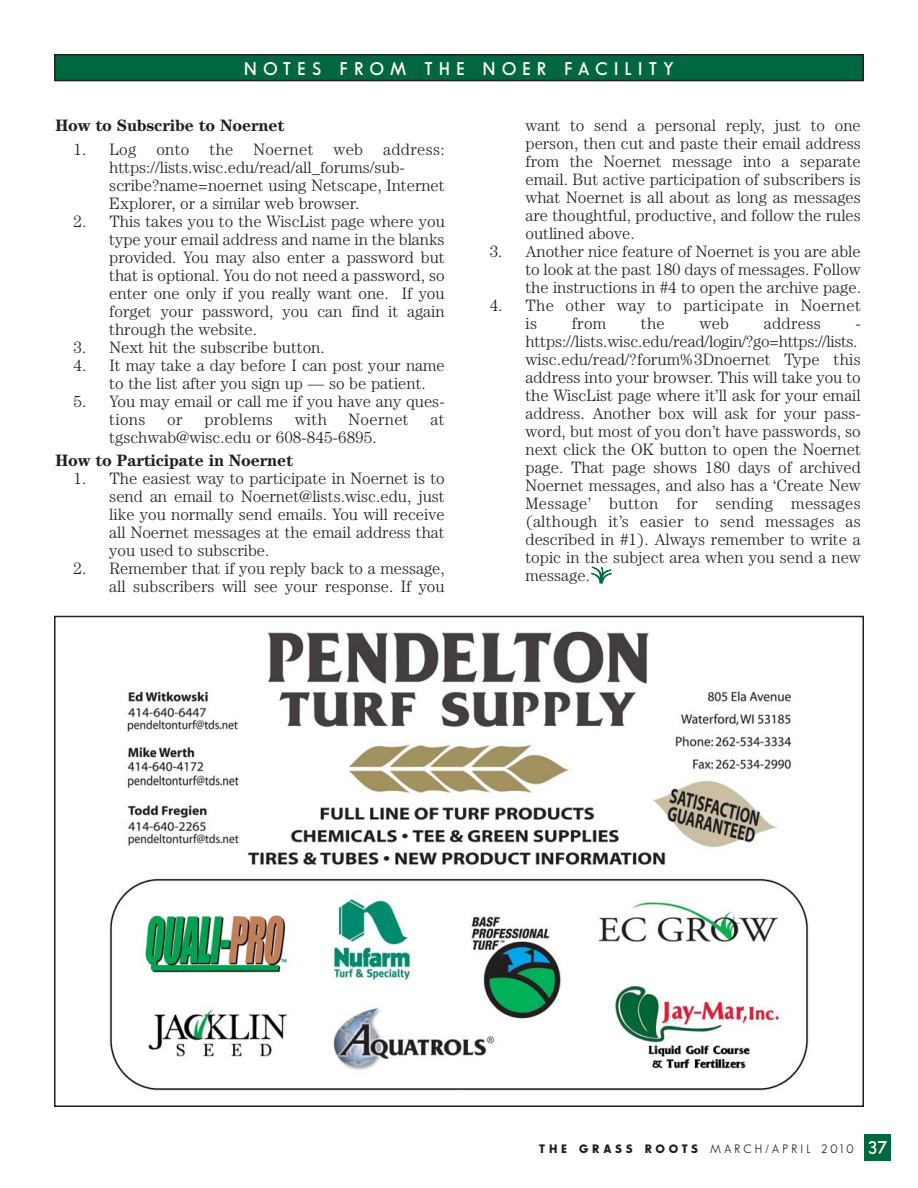
<style>
.page{position:relative;width:918px;height:1188px;background:#fff}
.page>*{position:absolute;margin:0;border:0;box-sizing:border-box;transform-origin:0 0}
.t1{font:600 18px "Sans Serif FLF";letter-spacing:.355em;color:#fff}
.t2{font:300 16.5px/18px "Century";color:#231f20}
.t3{font:300 16.5px/18px "Century";letter-spacing:.02em;color:#231f20}
.t4{font:700 16.5px "Century";letter-spacing:-.01em;color:#231f20}
.t5{font:12px "Sans Serif FLF";letter-spacing:.26em;color:#231f20}
.s1{font-weight:700}
.s2{font-weight:600;font-size:18px;color:#fff}
</style>
<div class="page">
<div style="left:55px;top:55px;width:808px;height:26px;background:#00673e"></div>
<div style="left:54px;top:54px;width:810px;height:27px;border:2px solid #231f20"></div>
<div style="left:864px;top:1134px;width:27px;height:27px;background:#00673e"></div>
<svg style="left:591px;top:567px;width:21px;height:16px"></svg>
<img style="left:109px;top:631px;width:700px;height:460px">
<p class="t1" style="left:244px;top:61px;width:431px">NOTES FROM THE NOER FACILITY</p>
<p class="t4" style="left:55px;top:120px;width:230px">How to Subscribe to Noernet</p>
<p class="t2" style="left:109px;top:141px;width:337px;text-indent:-36px">1. Log onto the Noernet web address: https://lists.wisc.edu/read/all_forums/sub&shy;scribe?name=noernet using Netscape, Internet Explorer, or a similar web browser.</p>
<p class="t2" style="left:109px;top:213px;width:337px;text-align:justify;text-indent:-36px">2. This takes you to the WiscList page where you type your email address and name in the blanks provided. You may also enter a password but that is optional. You do not need a password, so enter one only if you really want one. If you forget your password, you can find it again through the website.</p>
<p class="t2" style="left:74px;top:339px;width:253px">3. Next hit the subscribe button.</p>
<p class="t2" style="left:109px;top:357px;width:337px;text-indent:-36px">4. It may take a day before I can post your name to the list after you sign up — so be patient.</p>
<p class="t2" style="left:109px;top:393px;width:337px;text-indent:-36px">5. You may email or call me if you have any ques&shy;tions</p>
<p class="t2" style="left:167px;top:411px;width:17px">or</p>
<p class="t3" style="left:204px;top:411px;width:70px">problems</p>
<p class="t2" style="left:295px;top:411px;width:34px">with</p>
<p class="t3" style="left:349px;top:411px;width:62px">Noernet</p>
<p class="t2" style="left:431px;top:411px;width:16px">at</p>
<p class="t2" style="left:55px;top:427px;width:323px;line-height:23.4px;text-indent:54px">tgschwab@wisc.edu or 608-845-6895.<br><span class="s1">How to Participate in Noernet</span></p>
<p class="t2" style="left:109px;top:471px;width:337px;text-align:justify;text-indent:-36px">1. The easiest way to participate in Noernet is to send an email to Noernet@lists.wisc.edu, just like you normally send emails. You will receive all Noernet messages at the email address that you used to subscribe.</p>
<p class="t2" style="left:74px;top:561px;width:373px;text-align:right">2. Remember that if you reply back to a message, all subscribers will see your response. If you</p>
<p class="t2" style="left:525px;top:118px;width:337px;text-align:justify">want to send a personal reply, just to one person, then cut and paste their email address from the Noernet message into a separate email. But active participation of subscribers is what Noernet is all about as long as messages are thoughtful, productive, and follow the rules outlined above.</p>
<p class="t2" style="left:525px;top:244px;width:337px;text-align:justify;text-indent:-36px">3. Another nice feature of Noernet is you are able to look at the past 180 days of messages. Follow the instructions in #4 to open the archive page.</p>
<p class="t3" style="left:525px;top:298px;width:337px;text-indent:-36px">4. The other way to participate in Noernet is</p>
<p class="t2" style="left:572px;top:316px;width:36px">from</p>
<p class="t2" style="left:641px;top:316px;width:25px">the</p>
<p class="t2" style="left:699px;top:316px;width:31px">web</p>
<p class="t3" style="left:764px;top:316px;width:59px">address</p>
<p class="t2" style="left:525px;top:316px;width:337px;text-indent:330px">- https://lists.wisc.edu/read/login/?go=https://lists. wisc.edu/read/?forum%3Dnoernet Type this address into your browser. This will take you to the WiscList page where it’ll ask for your email address. Another box will ask for your pass&shy;word, but most of you don’t have passwords, so next click the OK button to open the Noernet page. That page shows 180 days of archived Noernet messages, and also has a ‘Create New Message’ button for sending messages (although it’s easier to send messages as described in #1). Always remember to write a topic in the subject area when you send a new message.</p>
<p class="t5" style="left:539px;top:1144px;width:350px"><span class="s1">THE GRASS ROOTS</span> MARCH/APRIL 2010 <span class="s2">37</span></p>
</div>
